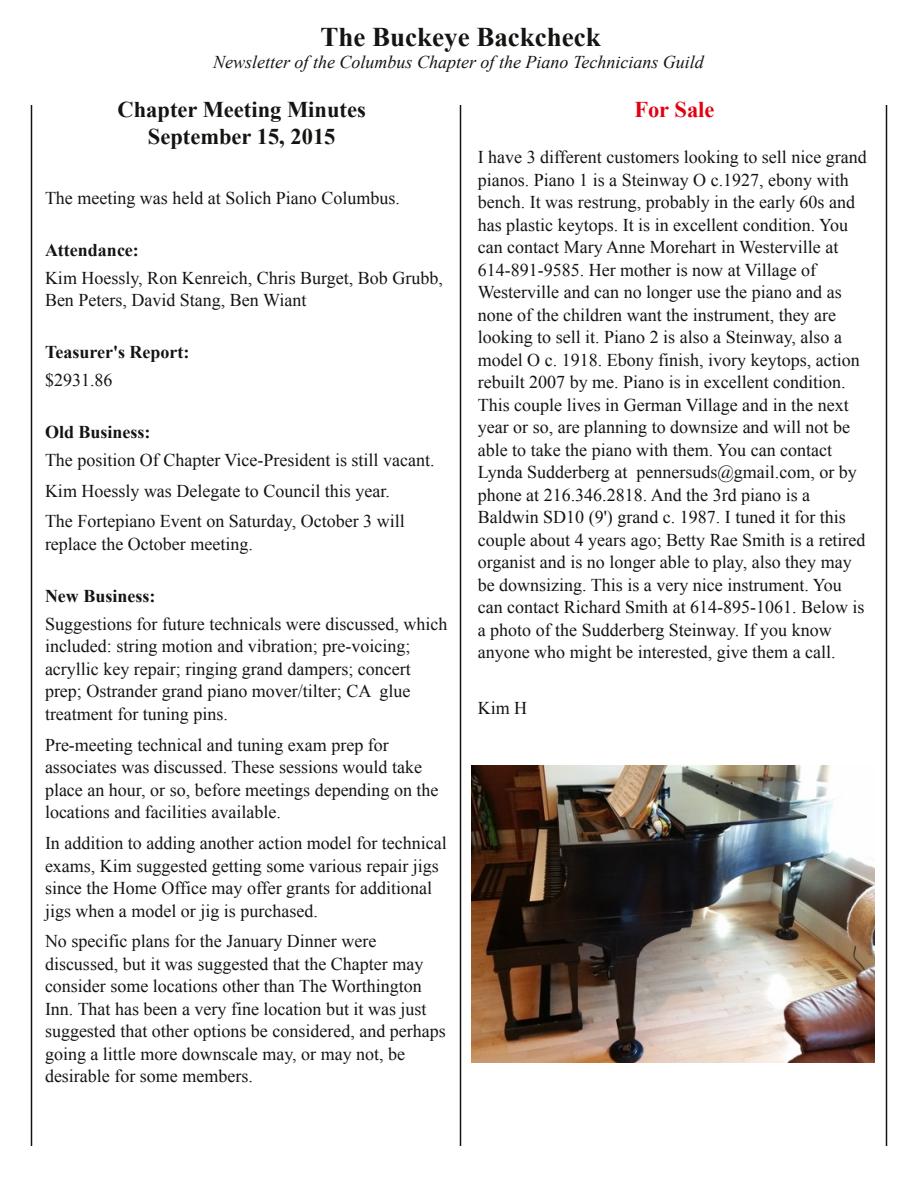
<style>
.page{position:relative;width:918px;height:1188px;background:#fff}
.page>*{position:absolute;margin:0;border:0;box-sizing:border-box;transform-origin:0 0}
.t1{font:700 27px "Times New Roman";color:#161412}
.t2{font:700 22.5px/27px "Times New Roman";color:#161412;text-align:center}
.t3{font:700 22.5px "Times New Roman";color:#e20010}
.t4{font:18px/22.5px "Times New Roman";color:#161412}
.t5{font:italic 18px "Times New Roman";color:#161412}
.t6{font:700 18px "Times New Roman";color:#161412}
</style>
<div class="page">
<hr style="left:31px;top:105px;width:1px;height:1041px;background:#161412">
<hr style="left:886px;top:105px;width:1px;height:1041px;background:#161412">
<hr style="left:460px;top:105px;width:1px;height:1041px;background:#161412">
<img style="left:471px;top:766px;width:403px;height:297px">
<h1 class="t1" style="left:320px;top:21px;width:282px">The Buckeye Backcheck</h1>
<p class="t5" style="left:213px;top:51px;width:492px">Newsletter of the Columbus Chapter of the Piano Technicians Guild</p>
<p class="t2" style="left:118px;top:96px;width:250px">Chapter Meeting Minutes<br>September 15, 2015</p>
<p class="t3" style="left:634px;top:96px;width:82px">For Sale</p>
<p class="t4" style="left:478px;top:146px;width:391px">I have 3 different customers looking to sell nice grand pianos. Piano 1 is a Steinway O c.1927, ebony with bench. It was restrung, probably in the early 60s and has plastic keytops. It is in excellent condition. You can contact Mary Anne Morehart in Westerville at 614-891-9585. Her mother is now at Village of Westerville and can no longer use the piano and as none of the children want the instrument, they are looking to sell it. Piano 2 is also a Steinway, also a model O c. 1918. Ebony finish, ivory keytops, action rebuilt 2007 by me. Piano is in excellent condition.<br>This couple lives in German Village and in the next year or so, are planning to downsize and will not be able to take the piano with them. You can contact Lynda Sudderberg at pennersuds@gmail.com, or by phone at 216.346.2818. And the 3rd piano is a Baldwin SD10 (9') grand c. 1987. I tuned it for this couple about 4 years ago; Betty Rae Smith is a retired organist and is no longer able to play, also they may be downsizing. This is a very nice instrument. You can contact Richard Smith at 614-895-1061. Below is a photo of the Sudderberg Steinway. If you know anyone who might be interested, give them a call.</p>
<p class="t4" style="left:478px;top:697px;width:51px">Kim H</p>
<p class="t4" style="left:45px;top:186px;width:356px">The meeting was held at Solich Piano Columbus.</p>
<p class="t6" style="left:45px;top:239px;width:95px">Attendance:</p>
<p class="t4" style="left:45px;top:266px;width:399px">Kim Hoessly, Ron Kenreich, Chris Burget, Bob Grubb,<br>Ben Peters, David Stang, Ben Wiant</p>
<p class="t6" style="left:45px;top:341px;width:146px">Teasurer's Report:</p>
<p class="t4" style="left:45px;top:368px;width:69px">$2931.86</p>
<p class="t6" style="left:45px;top:421px;width:107px">Old Business:</p>
<p class="t4" style="left:45px;top:444px;width:391px;line-height:30.9px">The position Of Chapter Vice-President is still vacant.<br>Kim Hoessly was Delegate to Council this year.<br>The Fortepiano Event on Saturday, October 3 will</p>
<p class="t4" style="left:45px;top:533px;width:209px">replace the October meeting.</p>
<p class="t6" style="left:45px;top:585px;width:112px">New Business:</p>
<p class="t4" style="left:45px;top:612px;width:404px">Suggestions for future technicals were discussed, which included: string motion and vibration; pre-voicing; acryllic key repair; ringing grand dampers; concert prep; Ostrander grand piano mover/tilter; CA glue treatment for tuning pins.</p>
<p class="t4" style="left:45px;top:733px;width:395px">Pre-meeting technical and tuning exam prep for associates was discussed. These sessions would take place an hour, or so, before meetings depending on the locations and facilities available.</p>
<p class="t4" style="left:45px;top:832px;width:403px">In addition to adding another action model for technical exams, Kim suggested getting some various repair jigs since the Home Office may offer grants for additional jigs when a model or jig is purchased.</p>
<p class="t4" style="left:45px;top:930px;width:402px">No specific plans for the January Dinner were discussed, but it was suggested that the Chapter may consider some locations other than The Worthington Inn. That has been a very fine location but it was just suggested that other options be considered, and perhaps going a little more downscale may, or may not, be desirable for some members.</p>
</div>
